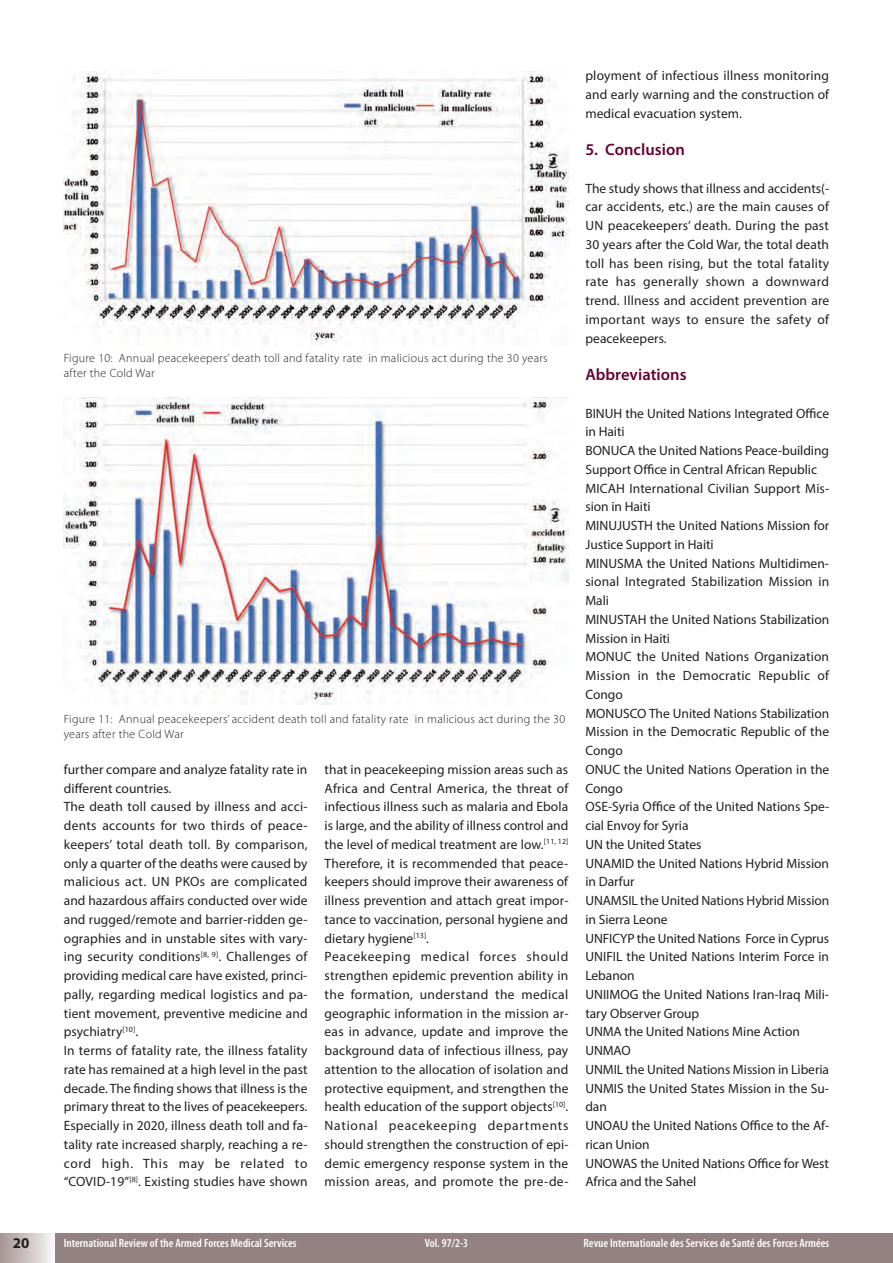
<style>
.page{position:relative;width:893px;height:1263px;background:#fff}
.page>*{position:absolute;margin:0;border:0;box-sizing:border-box;transform-origin:0 0}
.t1{font:600 16.5px "Myriad Pro";letter-spacing:.005em;color:#670134}
.t2{font:700 15px "Myriad Pro";color:#231f20}
.t3{font:13.5px/18.8px "Myriad Pro";letter-spacing:.005em;color:#231f20}
.t4{font:300 12px/15px "Myriad Pro";letter-spacing:.025em;color:#231f20}
.t5{font:600 condensed 12px "Myriad Pro";letter-spacing:.005em;color:#fff}
</style>
<div class="page">
<div style="left:0;top:1233px;width:55px;height:30px;background:linear-gradient(to right,#a49493,#f9f7f7)"></div>
<div style="left:55px;top:1233px;width:838px;height:30px;background:#938281"></div>
<img style="left:64px;top:72px;width:504px;height:273px">
<img style="left:64px;top:398px;width:504px;height:307px">
<p class="t2" style="left:13px;top:1233px;width:18px">20</p>
<p class="t4" style="left:64px;top:350px;width:485px">Figure 10: Annual peacekeepers’ death toll and fatality rate in malicious act during the 30 years after the Cold War</p>
<p class="t4" style="left:64px;top:711px;width:503px">Figure 11: Annual peacekeepers’ accident death toll and fatality rate in malicious act during the 30 years after the Cold War</p>
<p class="t3" style="left:64px;top:760px;width:245px">further compare and analyze fatality rate in different countries.<br>The death toll caused by illness and acci&shy;dents accounts for two thirds of peace&shy;keepers’ total death toll. By comparison, only a quarter of the deaths were caused by malicious act. UN PKOs are complicated and hazardous affairs conducted over wide and rugged/remote and barrier-ridden ge&shy;ographies and in unstable sites with vary&shy;ing security conditions<sup>[8,</sup> <sup>9]</sup>. Challenges of providing medical care have existed, princi&shy;pally, regarding medical logistics and pa&shy;tient movement, preventive medicine and psychiatry<sup>[10]</sup>.<br>In terms of fatality rate, the illness fatality rate has remained at a high level in the past decade. The finding shows that illness is the primary threat to the lives of peacekeepers.<br>Especially in 2020, illness death toll and fa&shy;tality rate increased sharply, reaching a re&shy;cord high. This may be related to “COVID-19”<sup>[8]</sup>. Existing studies have shown</p>
<p class="t3" style="left:325px;top:760px;width:245px">that in peacekeeping mission areas such as Africa and Central America, the threat of infectious illness such as malaria and Ebola is large, and the ability of illness control and the level of medical treatment are low.<sup>[11,</sup> <sup>12] </sup>Therefore, it is recommended that peace&shy;keepers should improve their awareness of illness prevention and attach great impor&shy;tance to vaccination, personal hygiene and dietary hygiene<sup>[13]</sup>.<br>Peacekeeping medical forces should strengthen epidemic prevention ability in the formation, understand the medical geographic information in the mission ar&shy;eas in advance, update and improve the background data of infectious illness, pay attention to the allocation of isolation and protective equipment, and strengthen the health education of the support objects<sup>[10]</sup>.<br>National peacekeeping departments should strengthen the construction of epi&shy;demic emergency response system in the mission areas, and promote the pre-de-</p>
<p class="t3" style="left:585px;top:66px;width:245px;text-align:justify">ployment of infectious illness monitoring and early warning and the construction of medical evacuation system.</p>
<p class="t1" style="left:585px;top:139px;width:101px">5. Conclusion</p>
<p class="t3" style="left:585px;top:178px;width:245px;text-align:justify">The study shows that illness and accidents(- car accidents, etc.) are the main causes of UN peacekeepers’ death. During the past 30 years after the Cold War, the total death toll has been rising, but the total fatality rate has generally shown a downward trend. Illness and accident prevention are important ways to ensure the safety of peacekeepers.</p>
<p class="t1" style="left:585px;top:364px;width:103px">Abbreviations</p>
<p class="t3" style="left:585px;top:403px;width:245px">BINUH the United Nations Integrated Office in Haiti<br>BONUCA the United Nations Peace-building<br>Support Office in Central African Republic<br>MICAH International Civilian Support Mis&shy;sion in Haiti<br>MINUJUSTH the United Nations Mission for<br>Justice Support in Haiti<br>MINUSMA the United Nations Multidimen&shy;sional Integrated Stabilization Mission in<br>Mali<br>MINUSTAH the United Nations Stabilization<br>Mission in Haiti<br>MONUC the United Nations Organization<br>Mission in the Democratic Republic of<br>Congo<br>MONUSCO The United Nations Stabilization<br>Mission in the Democratic Republic of the<br>Congo<br>ONUC the United Nations Operation in the<br>Congo<br>OSE-Syria Office of the United Nations Spe&shy;cial Envoy for Syria<br>UN the United States<br>UNAMID the United Nations Hybrid Mission in Darfur<br>UNAMSIL the United Nations Hybrid Mission in Sierra Leone<br>UNFICYP the United Nations Force in Cyprus<br>UNIFIL the United Nations Interim Force in<br>Lebanon<br>UNIIMOG the United Nations Iran-Iraq Mili&shy;tary Observer Group<br>UNMA the United Nations Mine Action<br>UNMAO<br>UNMIL the United Nations Mission in Liberia<br>UNMIS the United States Mission in the Su&shy;dan<br>UNOAU the United Nations Office to the Af&shy;rican Union<br>UNOWAS the United Nations Office for West<br>Africa and the Sahel</p>
<p class="t5" style="left:64px;top:1236px;width:234px">International Review of the Armed Forces Medical Services</p>
<p class="t5" style="left:425px;top:1236px;width:45px">Vol. 97/2-3</p>
<p class="t5" style="left:584px;top:1236px;width:247px">Revue Internationale des Services de Santé des Forces Armées</p>
</div>
